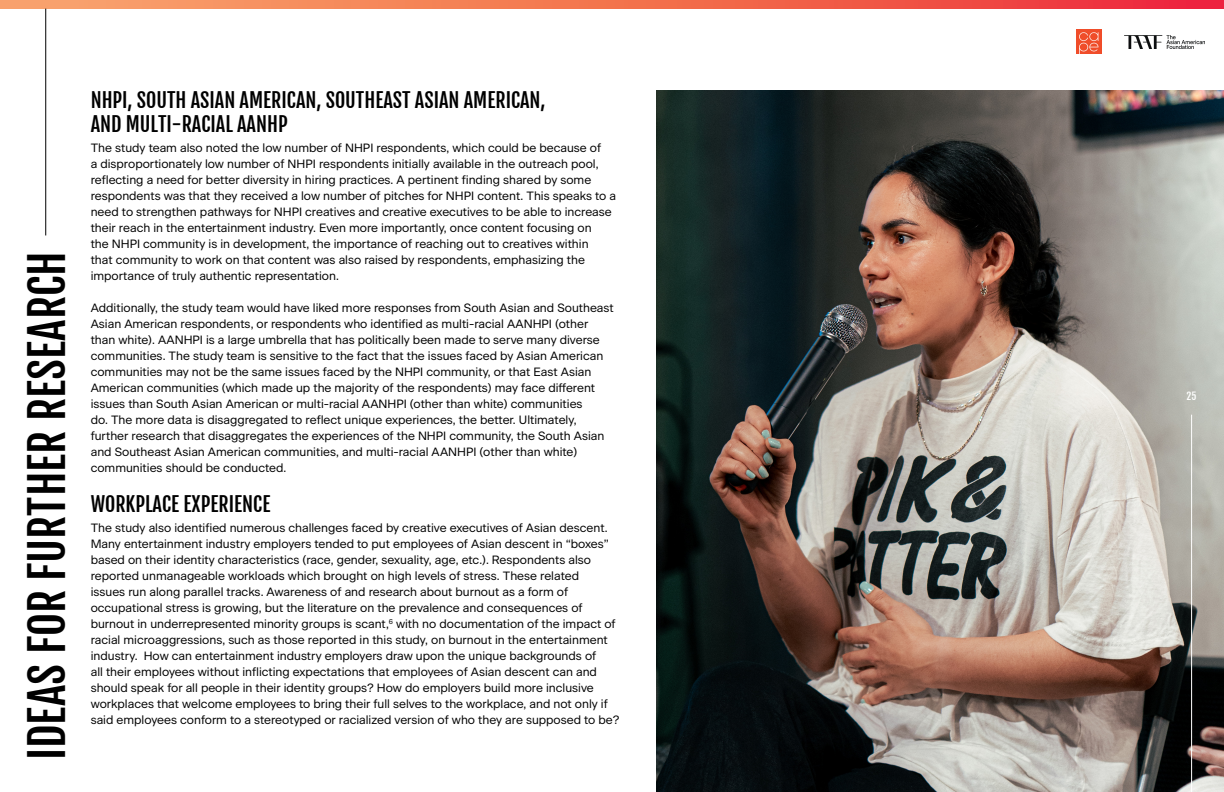
<style>
.page{position:relative;width:1224px;height:792px;background:#fff}
.page>*{position:absolute;margin:0;border:0;box-sizing:border-box;transform-origin:0 0}
.t1{font:45px "Fjalla One";color:#000}
.t2{font:20px/24px "Fjalla One";color:#000}
.t3{font:12px/16px "Beausite Classic Clear";color:#000}
.t4{font:10px "Fjalla One";color:#fff}
</style>
<div class="page">
<img style="left:657px;top:91px;width:567px;height:701px">
<img style="left:1125px;top:35px;width:79px;height:13px">
<img style="left:1077px;top:29px;width:25px;height:25px">
<svg style="left:0;top:0;width:1224px;height:9px;background:#f26d51"></svg>
<hr style="left:1191px;top:415px;width:1px;height:377px;background:#fff">
<hr style="left:46px;top:9px;width:1px;height:226px;background:#000">
<p class="t1" style="left:20px;top:760px;width:510px;rotate:-90deg">IDEAS FOR FURTHER RESEARCH</p>
<p class="t2" style="left:91px;top:89px;width:456px">NHPI, SOUTH ASIAN AMERICAN, SOUTHEAST ASIAN AMERICAN,<br>AND MULTI-RACIAL AANHP</p>
<p class="t3" style="left:91px;top:139px;width:527px">The study team also noted the low number of NHPI respondents, which could be because of<br>a disproportionately low number of NHPI respondents initially available in the outreach pool, reflecting a need for better diversity in hiring practices. A pertinent finding shared by some respondents was that they received a low number of pitches for NHPI content. This speaks to a need to strengthen pathways for NHPI creatives and creative executives to be able to increase their reach in the entertainment industry. Even more importantly, once content focusing on<br>the NHPI community is in development, the importance of reaching out to creatives within<br>that community to work on that content was also raised by respondents, emphasizing the importance of truly authentic representation.</p>
<p class="t3" style="left:91px;top:299px;width:525px">Additionally, the study team would have liked more responses from South Asian and Southeast Asian American respondents, or respondents who identified as multi-racial AANHPI (other than white). AANHPI is a large umbrella that has politically been made to serve many diverse communities. The study team is sensitive to the fact that the issues faced by Asian American communities may not be the same issues faced by the NHPI community, or that East Asian American communities (which made up the majority of the respondents) may face different issues than South Asian American or multi-racial AANHPI (other than white) communities<br>do. The more data is disaggregated to reflect unique experiences, the better. Ultimately, further research that disaggregates the experiences of the NHPI community, the South Asian and Southeast Asian American communities, and multi-racial AANHPI (other than white) communities should be conducted.</p>
<p class="t2" style="left:91px;top:493px;width:181px">WORKPLACE EXPERIENCE</p>
<p class="t3" style="left:91px;top:519px;width:530px">The study also identified numerous challenges faced by creative executives of Asian descent.<br>Many entertainment industry employers tended to put employees of Asian descent in “boxes” based on their identity characteristics (race, gender, sexuality, age, etc.). Respondents also reported unmanageable workloads which brought on high levels of stress. These related<br>issues run along parallel tracks. Awareness of and research about burnout as a form of occupational stress is growing, but the literature on the prevalence and consequences of burnout in underrepresented minority groups is scant,<sup>6</sup> with no documentation of the impact of racial microaggressions, such as those reported in this study, on burnout in the entertainment industry. How can entertainment industry employers draw upon the unique backgrounds of<br>all their employees without inflicting expectations that employees of Asian descent can and should speak for all people in their identity groups? How do employers build more inclusive workplaces that welcome employees to bring their full selves to the workplace, and not only if said employees conform to a stereotyped or racialized version of who they are supposed to be?</p>
<p class="t4" style="left:1187px;top:390px;width:11px">25</p>
</div>
